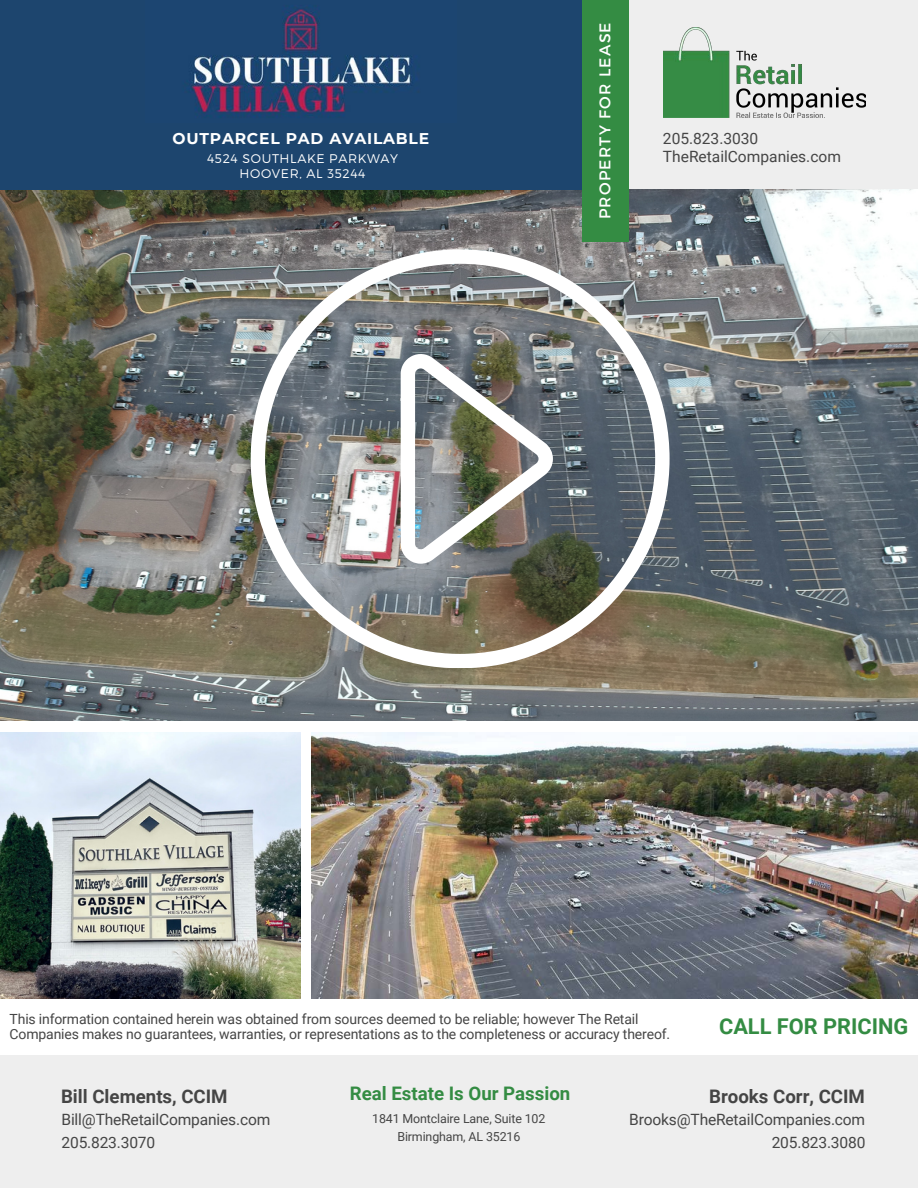
<style>
.page{position:relative;width:918px;height:1188px;background:#fff}
.page>*{position:absolute;margin:0;border:0;box-sizing:border-box;transform-origin:0 0}
.t1{font:700 21.75px "Roboto";color:#348c43}
.t2{font:700 18.75px "Roboto";color:#454545}
.t3{font:700 18.75px "Roboto";color:#348c43}
.t4{font:15.6px/22.5px "Roboto";letter-spacing:-.01em;color:#454545}
.t5{font:700 15.6px "Montserrat";letter-spacing:.05em;color:#fff}
.t6{font:15.6px "Montserrat";letter-spacing:.08em;color:#fff}
.t7{font:13.95px/15.8px "Roboto";letter-spacing:-.01em;color:#454545}
.t8{font:300 12.6px "Montserrat";letter-spacing:.05em;color:#fff}
.t9{font:12.45px "Roboto";letter-spacing:-.01em;color:#454545}
</style>
<div class="page">
<img style="left:0;top:189px;width:918px;height:532px">
<img style="left:0;top:732px;width:300px;height:267px">
<img style="left:311px;top:732px;width:607px;height:267px">
<div style="left:0;top:1055px;width:918px;height:133px;background:#eee"></div>
<div style="left:0;top:0;width:918px;height:189px;background:#eee"></div>
<div style="left:0;top:0;width:582px;height:189px;background:#1d456e"></div>
<img style="left:145px;top:0;width:312px;height:123px">
<div style="left:582px;top:0;width:46px;height:242px;background:#348c43"></div>
<img style="left:663px;top:27px;width:203px;height:90px">
<img style="left:251px;top:249px;width:418px;height:419px">
<svg style="left:401px;top:353px;width:152px;height:211px"></svg>
<h2 class="t5" style="left:173px;top:129px;width:258px">OUTPARCEL PAD AVAILABLE</h2>
<p class="t8" style="left:207px;top:151px;width:192px">4524 SOUTHLAKE PARKWAY</p>
<h3 class="t8" style="left:240px;top:165px;width:127px">HOOVER, AL 35244</h3>
<h5 class="t6" style="left:595px;top:219px;width:199px;rotate:-90deg">PROPERTY FOR LEASE</h5>
<h2 class="t4" style="left:663px;top:130px;width:180px;line-height:18px">205.823.3030<br>TheRetailCompanies.com</h2>
<h1 class="t7" style="left:10px;top:1011px;width:662px">This information contained herein was obtained from sources deemed to be reliable; however The Retail<br>Companies makes no guarantees, warranties, or representations as to the completeness or accuracy thereof.</h1>
<h2 class="t1" style="left:719px;top:1014px;width:191px">CALL FOR PRICING</h2>
<h4 class="t3" style="left:350px;top:1083px;width:222px">Real Estate Is Our Passion</h4>
<p class="t9" style="left:372px;top:1112px;width:175px">1841 Montclaire Lane, Suite 102</p>
<h6 class="t9" style="left:397px;top:1130px;width:124px">Birmingham, AL 35216</h6>
<p class="t2" style="left:61px;top:1086px;width:168px">Bill Clements, CCIM</p>
<h5 class="t2" style="left:709px;top:1086px;width:157px">Brooks Corr, CCIM</h5>
<p class="t4" style="left:629px;top:1109px;width:238px;text-align:right">Brooks@TheRetailCompanies.com<br>205.823.3080</p>
<p class="t4" style="left:62px;top:1108px;width:210px">Bill@TheRetailCompanies.com<br>205.823.3070</p>
</div>
